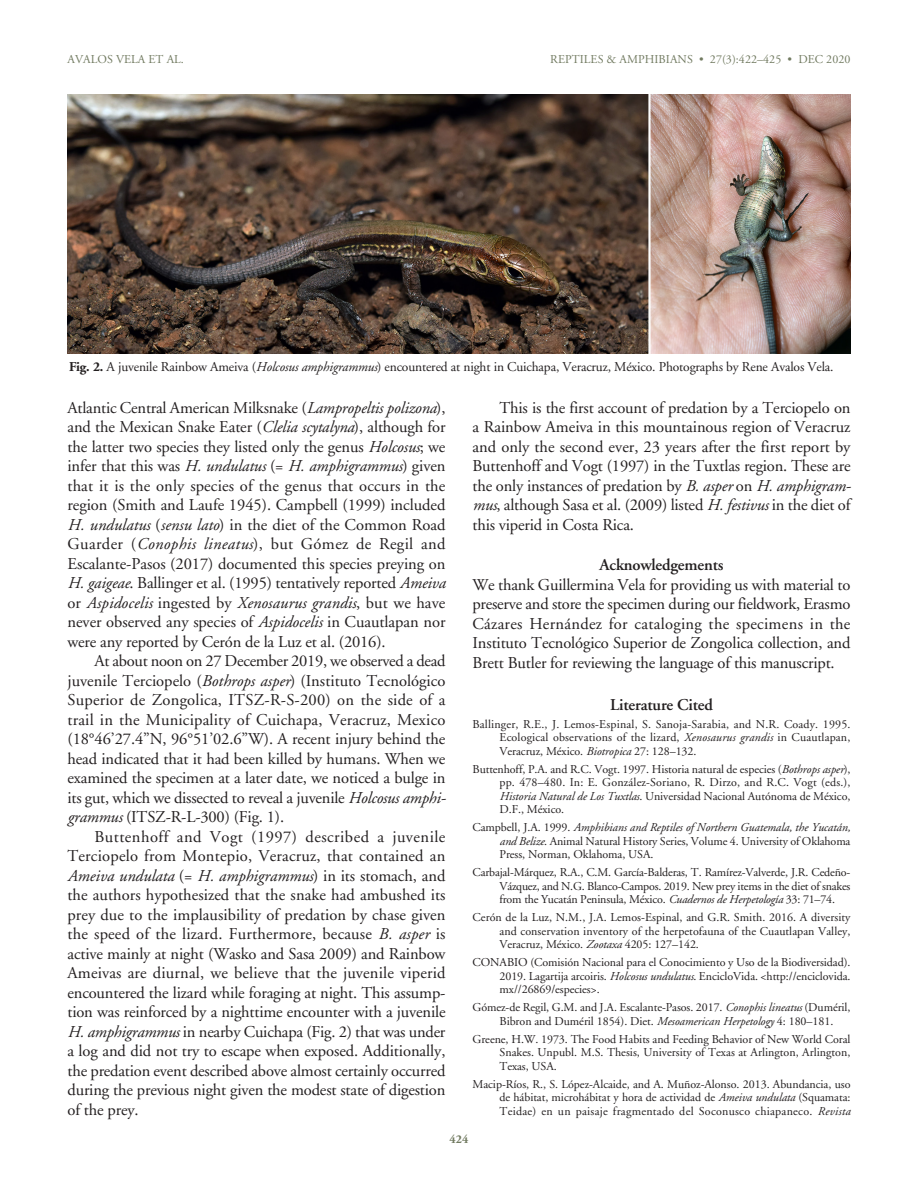
<style>
.page{position:relative;width:918px;height:1188px;background:#fff}
.page>*{position:absolute;margin:0;border:0;box-sizing:border-box;transform-origin:0 0}
.TEXT{font:16.5px/19.5px "Adobe Garamond";letter-spacing:-.01em;color:#231f20;text-align:justify}
.SUBhead{font:600 16.5px "Adobe Garamond";letter-spacing:-.01em;color:#231f20}
.Figure_Caption{font:13.5px "Adobe Garamond";letter-spacing:-.01em;color:#231f20}
.Lit_Cited{font:12px/13.5px "Adobe Garamond";letter-spacing:-.005em;color:#231f20;text-align:justify}
.Running_Head_LEFT{font:12px "Adobe Garamond";letter-spacing:.005em;color:#717a60}
.t1{font:700 12px "Adobe Garamond";color:#717a60}
.s1{font-weight:700}
.s2{font-style:italic}
</style>
<div class="page">
<img style="left:68px;top:94px;width:782px;height:259px">
<p class="Running_Head_LEFT" style="left:68px;top:53px;width:118px">AVALOS VELA ET AL.</p>
<p class="Running_Head_LEFT" style="left:550px;top:53px;width:302px">REPTILES &amp; AMPHIBIANS • 27(3):422–425 • DEC 2020</p>
<p class="Figure_Caption" style="left:69px;top:360px;width:766px"><span class="s1">Fig. 2.</span> A juvenile Rainbow Ameiva (<span class="s2">Holcosus amphigrammus</span>) encountered at night in Cuichapa, Veracruz, México. Photographs by Rene Avalos Vela.</p>
<p class="TEXT" style="left:68px;top:398px;width:380px">Atlantic Central American Milksnake (<span class="s2">Lampropeltis polizona</span>), and the Mexican Snake Eater (<span class="s2">Clelia scytalyna</span>), although for the latter two species they listed only the genus <span class="s2">Holcosus</span>; we infer that this was <span class="s2">H. undulatus</span> (= <span class="s2">H. amphigrammus</span>) given that it is the only species of the genus that occurs in the region (Smith and Laufe 1945). Campbell (1999) included <span class="s2">H. undulatus</span> (<span class="s2">sensu lato</span>) in the diet of the Common Road Guarder (<span class="s2">Conophis lineatus</span>), but Gómez de Regil and Escalante-Pasos (2017) documented this species preying on <span class="s2">H. gaigeae</span>. Ballinger et al. (1995) tentatively reported <span class="s2">Ameiva </span>or <span class="s2">Aspidocelis</span> ingested by <span class="s2">Xenosaurus grandis</span>, but we have never observed any species of <span class="s2">Aspidocelis</span> in Cuautlapan nor were any reported by Cerón de la Luz et al. (2016).</p>
<p class="TEXT" style="left:68px;top:652px;width:380px;text-indent:27px">At about noon on 27 December 2019, we observed a dead juvenile Terciopelo (<span class="s2">Bothrops asper</span>) (Instituto Tecnológico Superior de Zongolica, ITSZ-R-S-200) on the side of a trail in the Municipality of Cuichapa, Veracruz, Mexico (18°46’27.4”N, 96°51’02.6”W). A recent injury behind the head indicated that it had been killed by humans. When we examined the specimen at a later date, we noticed a bulge in its gut, which we dissected to reveal a juvenile <span class="s2">Holcosus amphi&shy;grammus</span> (ITSZ-R-L-300) (Fig. 1).</p>
<p class="TEXT" style="left:68px;top:827px;width:380px;text-indent:27px">Buttenhoff and Vogt (1997) described a juvenile Terciopelo from Montepio, Veracruz, that contained an <span class="s2">Ameiva undulata</span> (= <span class="s2">H. amphigrammus</span>) in its stomach, and the authors hypothesized that the snake had ambushed its prey due to the implausibility of predation by chase given the speed of the lizard. Furthermore, because <span class="s2">B. asper</span> is active mainly at night (Wasko and Sasa 2009) and Rainbow Ameivas are diurnal, we believe that the juvenile viperid encountered the lizard while foraging at night. This assump&shy;tion was reinforced by a nighttime encounter with a juvenile <span class="s2">H. amphigrammus</span> in nearby Cuichapa (Fig. 2) that was under a log and did not try to escape when exposed. Additionally, the predation event described above almost certainly occurred during the previous night given the modest state of digestion of the prey.</p>
<p class="TEXT" style="left:472px;top:398px;width:380px;text-indent:27px">This is the first account of predation by a Terciopelo on a Rainbow Ameiva in this mountainous region of Veracruz and only the second ever, 23 years after the first report by Buttenhoff and Vogt (1997) in the Tuxtlas region. These are the only instances of predation by <span class="s2">B. asper</span> on <span class="s2">H. amphigram&shy;mus</span>, although Sasa et al. (2009) listed <span class="s2">H. festivus</span> in the diet of this viperid in Costa Rica.</p>
<p class="SUBhead" style="left:599px;top:556px;width:126px">Acknowledgements</p>
<p class="TEXT" style="left:472px;top:575px;width:380px">We thank Guillermina Vela for providing us with material to preserve and store the specimen during our fieldwork, Erasmo Cázares Hernández for cataloging the specimens in the Instituto Tecnológico Superior de Zongolica collection, and Brett Butler for reviewing the language of this manuscript.</p>
<p class="SUBhead" style="left:610px;top:695px;width:104px">Literature Cited</p>
<p class="Lit_Cited" style="left:500px;top:717px;width:353px;text-indent:-27px">Ballinger, R.E., J. Lemos-Espinal, S. Sanoja-Sarabia, and N.R. Coady. 1995.<br>Ecological observations of the lizard, <span class="s2">Xenosaurus grandis</span> in Cuautlapan, Veracruz, México. <span class="s2">Biotropica</span> 27: 128–132.</p>
<p class="Lit_Cited" style="left:500px;top:762px;width:353px;text-indent:-27px">Buttenhoff, P.A. and R.C. Vogt. 1997. Historia natural de especies (<span class="s2">Bothrops asper</span>), pp. 478–480. In: E. González-Soriano, R. Dirzo, and R.C. Vogt (eds.), <span class="s2">Historia Natural de Los Tuxtlas</span>. Universidad Nacional Autónoma de México, D.F., México.</p>
<p class="Lit_Cited" style="left:500px;top:821px;width:352px;text-indent:-27px">Campbell, J.A. 1999. <span class="s2">Amphibians and Reptiles of Northern Guatemala, the Yucatán, and Belize</span>. Animal Natural History Series, Volume 4. University of Oklahoma Press, Norman, Oklahoma, USA.</p>
<p class="Lit_Cited" style="left:500px;top:866px;width:352px;text-indent:-27px">Carbajal-Márquez, R.A., C.M. García-Balderas, T. Ramírez-Valverde, J.R. Cedeño-Vázquez, and N.G. Blanco-Campos. 2019. New prey items in the diet of snakes from the Yucatán Peninsula, México. <span class="s2">Cuadernos de Herpetología</span> 33: 71–74.</p>
<p class="Lit_Cited" style="left:500px;top:911px;width:352px;text-indent:-27px">Cerón de la Luz, N.M., J.A. Lemos-Espinal, and G.R. Smith. 2016. A diversity and conservation inventory of the herpetofauna of the Cuautlapan Valley, Veracruz, México. <span class="s2">Zootaxa</span> 4205: 127–142.</p>
<p class="Lit_Cited" style="left:500px;top:956px;width:353px;text-indent:-27px">CONABIO (Comisión Nacional para el Conocimiento y Uso de la Biodiversidad).<br>2019. Lagartija arcoiris. <span class="s2">Holcosus undulatus</span>. EncicloVida. &lt;http://enciclovida. mx//26869/especies&gt;.</p>
<p class="Lit_Cited" style="left:500px;top:1001px;width:353px;text-indent:-27px">Gómez-de Regil, G.M. and J.A. Escalante-Pasos. 2017. <span class="s2">Conophis lineatus</span> (Duméril,<br>Bibron and Duméril 1854). Diet. <span class="s2">Mesoamerican Herpetology</span> 4: 180–181.</p>
<p class="Lit_Cited" style="left:500px;top:1033px;width:353px;text-indent:-27px">Greene, H.W. 1973. The Food Habits and Feeding Behavior of New World Coral Snakes. Unpubl. M.S. Thesis, University of Texas at Arlington, Arlington, Texas, USA.</p>
<p class="Lit_Cited" style="left:500px;top:1078px;width:353px;text-indent:-27px">Macip-Ríos, R., S. López-Alcaide, and A. Muñoz-Alonso. 2013. Abundancia, uso de hábitat, microhábitat y hora de actividad de <span class="s2">Ameiva undulata</span> (Squamata:<br>Teidae) en un paisaje fragmentado del Soconusco chiapaneco. <span class="s2">Revista</span></p>
<p class="t1" style="left:450px;top:1132px;width:20px">424</p>
</div>
